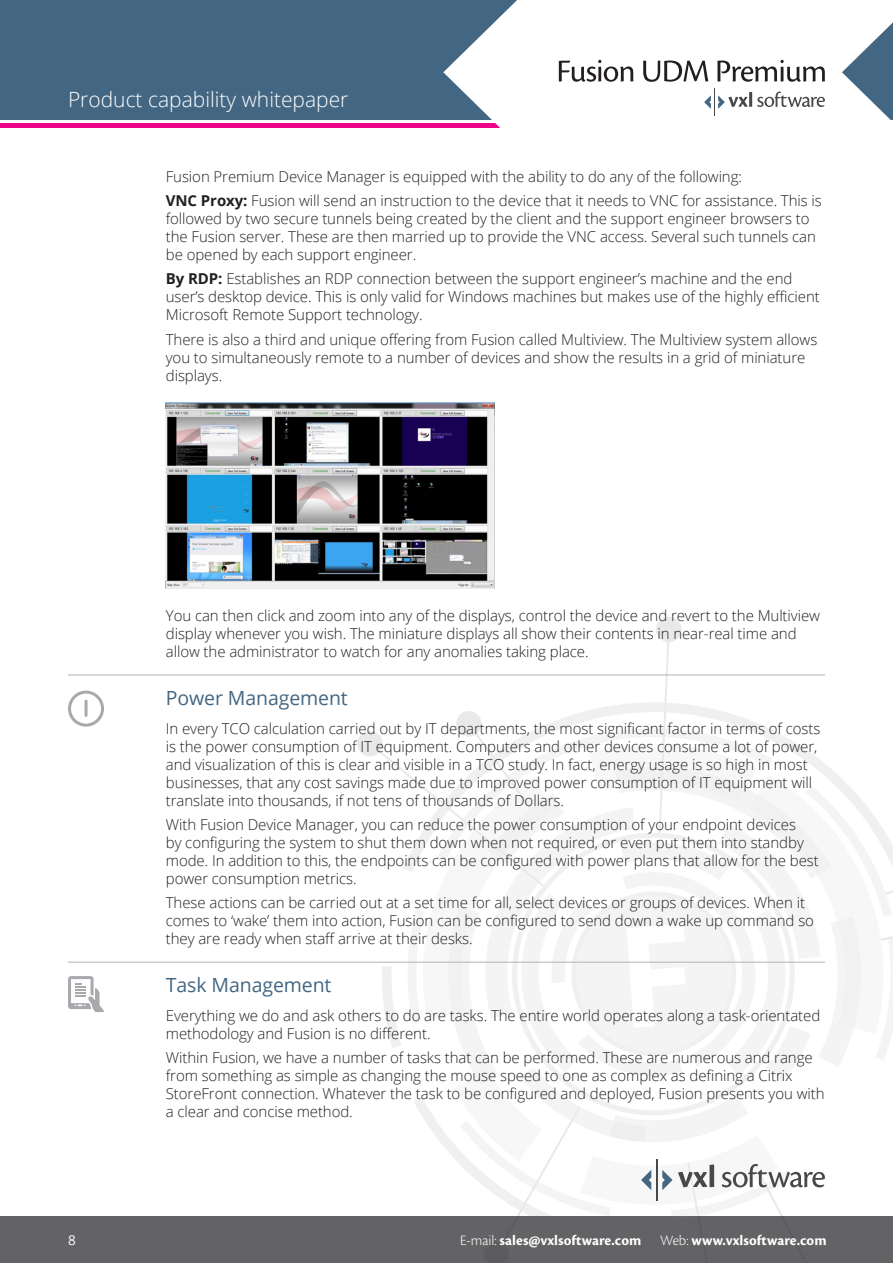
<style>
.page{position:relative;width:893px;height:1263px;background:#fff}
.page>*{position:absolute;margin:0;border:0;box-sizing:border-box;transform-origin:0 0}
.t1{font:300 21px "Open Sans";color:#fff}
.White_paper_paragrap{font:19.5px "Open Sans";letter-spacing:-.005em;color:#436682}
.Body_copy{font:300 15px/18px "Open Sans";letter-spacing:-.005em;color:#231f20}
.t2{font:700 15px "Cronos Pro";letter-spacing:.005em;color:#fff}
.t3{font:13.5px "Open Sans";color:#fff}
.s1{font-weight:700}
.s2{font-weight:300}
</style>
<div class="page">
<div style="left:0;top:1216px;width:893px;height:47px;background:#636366"></div>
<div style="left:0;top:0;width:893px;height:119px;background:#436682"></div>
<div style="left:0;top:123px;width:886px;height:5px;background:#ed028c"></div>
<svg style="left:443px;top:0;width:450px;height:128px;fill:#fff"></svg>
<svg style="left:704px;top:88px;width:121px;height:28px"></svg>
<svg style="left:559px;top:60px;width:74px;height:22px"></svg>
<svg style="left:643px;top:61px;width:65px;height:21px"></svg>
<svg style="left:717px;top:60px;width:108px;height:22px"></svg>
<svg style="left:357px;top:617px;width:536px;height:599px"></svg>
<hr style="left:656px;top:1159px;width:1px;height:42px;background:#46484a">
<hr style="left:68px;top:675px;width:757px;height:1px;background:#b2b3b7">
<hr style="left:68px;top:962px;width:757px;height:1px;background:#b2b3b7">
<img style="left:166px;top:402px;width:328px;height:186px">
<svg style="left:68px;top:691px;width:36px;height:36px"></svg>
<hr style="left:85px;top:700px;width:3px;height:17px;background:#a8a9ad">
<svg style="left:68px;top:976px;width:36px;height:36px"></svg>
<h1 class="t1" style="left:68px;top:85px;width:282px">Product capability whitepaper</h1>
<p class="Body_copy" style="left:166px;top:167px;width:578px">Fusion Premium Device Manager is equipped with the ability to do any of the following:</p>
<p class="Body_copy" style="left:166px;top:191px;width:658px"><span class="s1">VNC Proxy:</span> Fusion will send an instruction to the device that it needs to VNC for assistance. This is followed by two secure tunnels being created by the client and the support engineer browsers to the Fusion server. These are then married up to provide the VNC access. Several such tunnels can be opened by each support engineer.</p>
<p class="Body_copy" style="left:166px;top:269px;width:655px"><span class="s1">By RDP:</span> Establishes an RDP connection between the support engineer’s machine and the end user’s desktop device. This is only valid for Windows machines but makes use of the highly efficient<br>Microsoft Remote Support technology.</p>
<p class="Body_copy" style="left:166px;top:330px;width:653px">There is also a third and unique offering from Fusion called Multiview. The Multiview system allows you to simultaneously remote to a number of devices and show the results in a grid of miniature displays.</p>
<p class="t3" style="left:68px;top:1230px;width:9px">8</p>
<p class="Body_copy" style="left:166px;top:606px;width:656px">You can then click and zoom into any of the displays, control the device and revert to the Multiview display whenever you wish. The miniature displays all show their contents in near-real time and allow the administrator to watch for any anomalies taking place.</p>
<p class="White_paper_paragrap" style="left:166px;top:684px;width:184px">Power Management</p>
<p class="Body_copy" style="left:166px;top:719px;width:656px">In every TCO calculation carried out by IT departments, the most significant factor in terms of costs is the power consumption of IT equipment. Computers and other devices consume a lot of power, and visualization of this is clear and visible in a TCO study. In fact, energy usage is so high in most businesses, that any cost savings made due to improved power consumption of IT equipment will translate into thousands, if not tens of thousands of Dollars.</p>
<p class="Body_copy" style="left:166px;top:815px;width:654px">With Fusion Device Manager, you can reduce the power consumption of your endpoint devices<br>by configuring the system to shut them down when not required, or even put them into standby mode. In addition to this, the endpoints can be configured with power plans that allow for the best power consumption metrics.</p>
<p class="Body_copy" style="left:166px;top:893px;width:650px">These actions can be carried out at a set time for all, select devices or groups of devices. When it comes to ‘wake’ them into action, Fusion can be configured to send down a wake up command so they are ready when staff arrive at their desks.</p>
<p class="White_paper_paragrap" style="left:166px;top:972px;width:167px">Task Management</p>
<p class="Body_copy" style="left:166px;top:1006px;width:656px">Everything we do and ask others to do are tasks. The entire world operates along a task-orientated methodology and Fusion is no different.</p>
<p class="Body_copy" style="left:166px;top:1048px;width:660px">Within Fusion, we have a number of tasks that can be performed. These are numerous and range from something as simple as changing the mouse speed to one as complex as defining a Citrix StoreFront connection. Whatever the task to be configured and deployed, Fusion presents you with a clear and concise method.</p>
<p class="t2" style="left:460px;top:1231px;width:368px"><span class="s2">E-mail:</span> sales@vxlsoftware.com <span class="s2">Web:</span> www.vxlsoftware.com</p>
</div>
